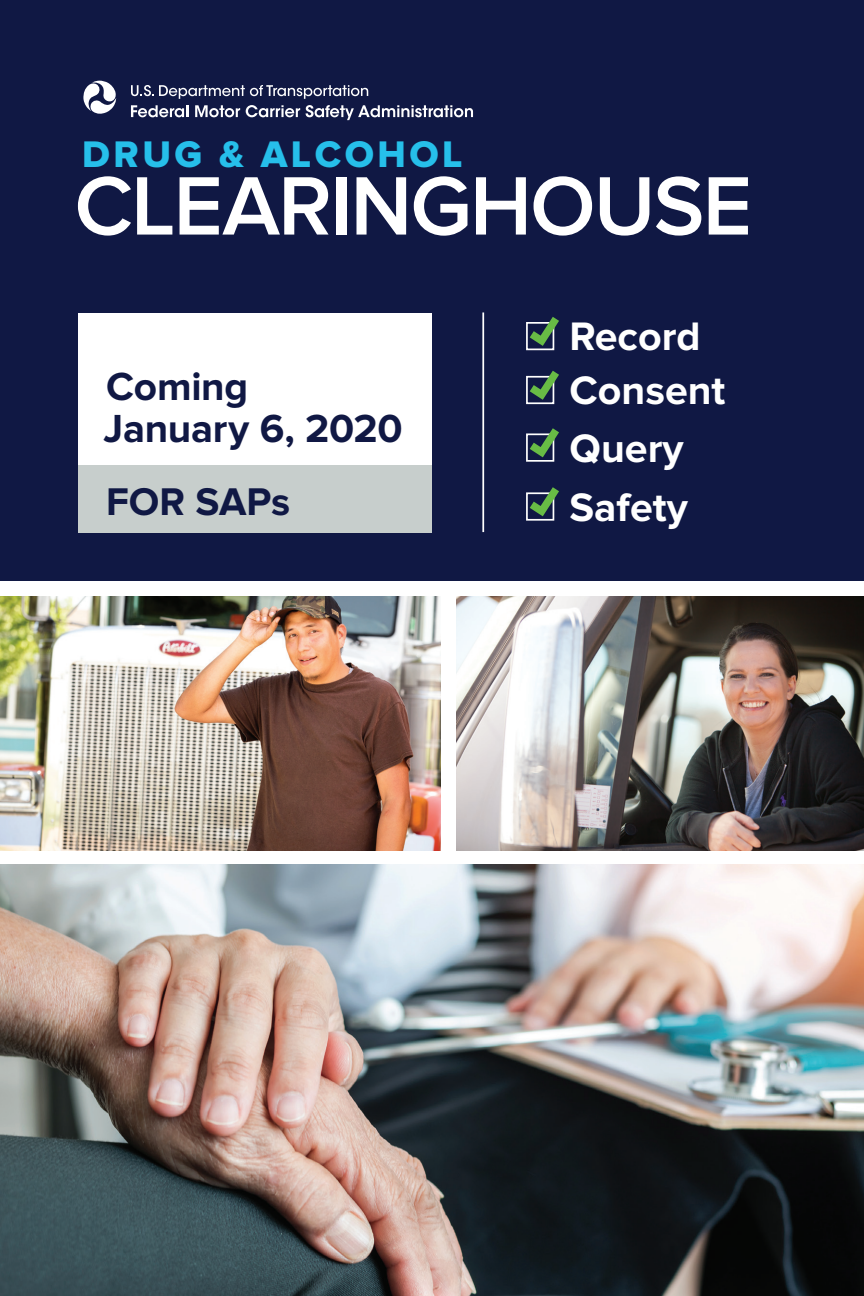
<style>
.page{position:relative;width:864px;height:1296px;background:#fff}
.page>*{position:absolute;margin:0;border:0;box-sizing:border-box;transform-origin:0 0}
.t1{font:600 86px "Proxima Nova";letter-spacing:-.025em;color:#fff}
.t2{font:700 41.2px "Proxima Nova";color:#fff}
.t3{font:700 40.6px/42px "Proxima Nova";letter-spacing:-.005em;color:#101844}
.t4{font:700 40px "Proxima Nova";letter-spacing:-.005em;color:#101844}
.t5{font:38.4px "Proxima Nova Extrabld";letter-spacing:.09em;color:#26bfea}
</style>
<div class="page">
<img style="left:0;top:864px;width:864px;height:432px">
<div style="left:0;top:0;width:864px;height:580px;background:#101844"></div>
<img style="left:456px;top:596px;width:408px;height:254px">
<svg style="left:83px;top:81px;width:34px;height:33px"></svg>
<svg style="left:131px;top:85px;width:237px;height:14px"></svg>
<svg style="left:131px;top:105px;width:57px;height:12px"></svg>
<svg style="left:195px;top:105px;width:45px;height:12px"></svg>
<svg style="left:246px;top:105px;width:54px;height:12px"></svg>
<svg style="left:306px;top:105px;width:167px;height:15px"></svg>
<hr style="left:482px;top:312px;width:2px;height:220px;background:#fff">
<div style="left:526px;top:376px;width:28px;height:28px;border:2px solid #fff"></div>
<svg style="left:530px;top:371px;width:29px;height:29px"></svg>
<div style="left:526px;top:322px;width:28px;height:28px;border:2px solid #fff"></div>
<svg style="left:530px;top:317px;width:29px;height:29px"></svg>
<div style="left:526px;top:433px;width:28px;height:29px;border:2px solid #fff"></div>
<svg style="left:530px;top:428px;width:29px;height:29px"></svg>
<div style="left:526px;top:492px;width:28px;height:29px;border:2px solid #fff"></div>
<svg style="left:530px;top:487px;width:29px;height:29px"></svg>
<div style="left:79px;top:313px;width:353px;height:176px;background:#fff"></div>
<div style="left:79px;top:466px;width:353px;height:67px;background:#c7cecc"></div>
<img style="left:0;top:596px;width:440px;height:254px">
<h1 class="t5" style="left:82px;top:132px;width:382px">DRUG &amp; ALCOHOL</h1>
<h1 class="t1" style="left:74px;top:156px;width:679px">CLEARINGHOUSE</h1>
<p class="t3" style="left:104px;top:367px;width:301px">Coming<br>January 6, 2020</p>
<p class="t4" style="left:106px;top:479px;width:186px">FOR SAPs</p>
<p class="t2" style="left:570px;top:313px;width:133px">Record</p>
<p class="t2" style="left:570px;top:367px;width:157px">Consent</p>
<p class="t2" style="left:570px;top:424px;width:116px">Query</p>
<p class="t2" style="left:570px;top:483px;width:120px">Safety</p>
</div>
